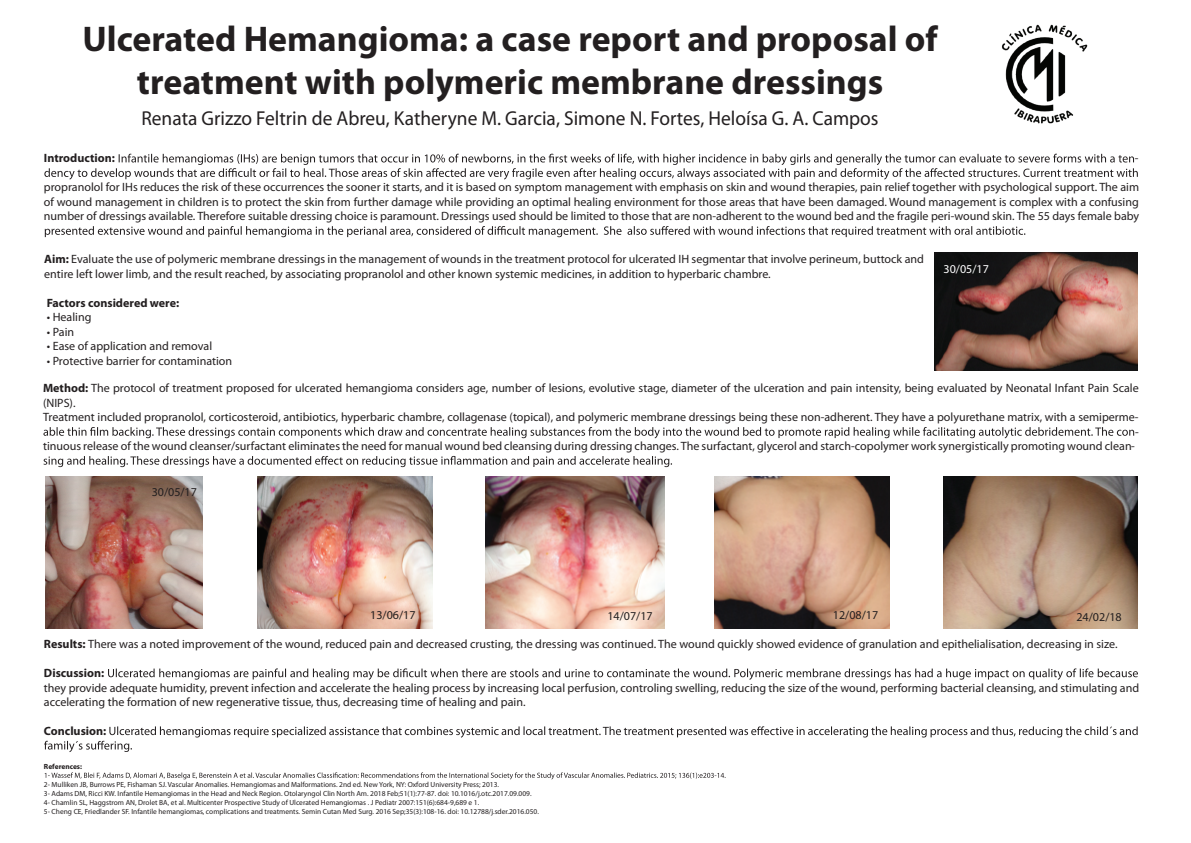
<style>
.page{position:relative;width:1191px;height:843px;background:#fff}
.page>*{position:absolute;margin:0;border:0;box-sizing:border-box;transform-origin:0 0}
.t1{font:700 35.8px/42.9px "Myriad Pro";color:#231f20;text-align:center}
.t2{font:20.2px "Myriad Pro";color:#231f20;scale:.96 1}
.t3{font:12px/14.5px "Myriad Pro";color:#231f20}
.t4{font:700 12px "Myriad Pro";color:#231f20}
.t5{font:12px "Myriad Pro";color:#fff}
.t6{font:7.4px/8.9px "Myriad Pro";color:#231f20}
.t7{font:700 7.4px "Myriad Pro";color:#231f20}
.s1{font-weight:700}
</style>
<div class="page">
<img style="left:1002px;top:24px;width:86px;height:100px">
<svg style="left:44px;top:154px;width:1093px;height:25px"></svg>
<svg style="left:45px;top:226px;width:980px;height:11px"></svg>
<svg style="left:43px;top:427px;width:1091px;height:11px"></svg>
<svg style="left:43px;top:455px;width:629px;height:12px"></svg>
<svg style="left:108px;top:668px;width:1030px;height:11px"></svg>
<svg style="left:44px;top:726px;width:1093px;height:25px"></svg>
<svg style="left:45px;top:772px;width:680px;height:7px"></svg>
<img style="left:934px;top:252px;width:203px;height:118px">
<img style="left:45px;top:476px;width:158px;height:152px">
<img style="left:258px;top:476px;width:175px;height:152px">
<img style="left:485px;top:476px;width:179px;height:152px">
<img style="left:714px;top:476px;width:175px;height:152px">
<img style="left:943px;top:476px;width:194px;height:152px">
<h1 class="t1" style="left:82px;top:17px;width:856px">Ulcerated Hemangioma: a case report and proposal of treatment with polymeric membrane dressings</h1>
<h2 class="t2" style="left:141px;top:106px;width:769px">Renata Grizzo Feltrin de Abreu, Katheryne M. Garcia, Simone N. Fortes, Heloísa G. A. Campos</h2>
<p class="t4" style="left:44px;top:150px;width:73px">Introduction:</p>
<p class="t3" style="left:1134px;top:151px;width:5px">-</p>
<p class="t3" style="left:44px;top:180px;width:1096px;text-align:justify">propranolol for IHs reduces the risk of these occurrences the sooner it starts, and it is based on symptom management with emphasis on skin and wound therapies, pain relief together with psychological support. The aim of wound management in children is to protect the skin from further damage while providing an optimal healing environment for those areas that have been damaged. Wound management is complex with a confusing number of dressings available. Therefore suitable dressing choice is paramount. Dressings used should be limited to those that are non-adherent to the wound bed and the fragile peri-wound skin. The 55 days female baby</p>
<p class="t3" style="left:44px;top:252px;width:881px"><span class="s1">Aim:</span> Evaluate the use of polymeric membrane dressings in the management of wounds in the treatment protocol for ulcerated IH segmentar that involve perineum, buttock and entire left lower limb, and the result reached, by associating propranolol and other known systemic medicines, in addition to hyperbaric chambre.</p>
<p class="t4" style="left:47px;top:295px;width:134px">Factors considered were:</p>
<p class="t3" style="left:47px;top:310px;width:46px">• Healing</p>
<p class="t3" style="left:47px;top:324px;width:29px">• Pain</p>
<p class="t3" style="left:47px;top:338px;width:167px">• Ease of application and removal</p>
<p class="t3" style="left:47px;top:353px;width:187px">• Protective barrier for contamination</p>
<p class="t3" style="left:43px;top:380px;width:1097px"><span class="s1">Method:</span> The protocol of treatment proposed for ulcerated hemangioma considers age, number of lesions, evolutive stage, diameter of the ulceration and pain intensity, being evaluated by Neonatal Infant Pain Scale</p>
<p class="t3" style="left:43px;top:395px;width:34px">(NIPS).</p>
<p class="t3" style="left:43px;top:409px;width:1097px">Treatment included propranolol, corticosteroid, antibiotics, hyperbaric chambre, collagenase (topical), and polymeric membrane dressings being these non-adherent. They have a polyurethane matrix, with a semiperme-</p>
<p class="t3" style="left:1135px;top:424px;width:5px">-</p>
<p class="t3" style="left:43px;top:438px;width:1093px">tinuous release of the wound cleanser/surfactant eliminates the need for manual wound bed cleansing during dressing changes. The surfactant, glycerol and starch-copolymer work synergistically promoting wound clean-</p>
<p class="t5" style="left:943px;top:261px;width:47px">30/05/17</p>
<p class="t3" style="left:152px;top:484px;width:47px">30/05/17</p>
<p class="t3" style="left:370px;top:607px;width:47px">13/06/17</p>
<p class="t3" style="left:607px;top:608px;width:47px">14/07/17</p>
<p class="t3" style="left:833px;top:607px;width:47px">12/08/17</p>
<p class="t3" style="left:1076px;top:609px;width:47px">24/02/18</p>
<p class="t3" style="left:44px;top:636px;width:1075px"><span class="s1">Results:</span> There was a noted improvement of the wound, reduced pain and decreased crusting, the dressing was continued. The wound quickly showed evidence of granulation and epithelialisation, decreasing in size.</p>
<p class="t4" style="left:44px;top:665px;width:62px">Discussion:</p>
<p class="t3" style="left:44px;top:679px;width:1096px">they provide adequate humidity, prevent infection and accelerate the healing process by increasing local perfusion, controling swelling, reducing the size of the wound, performing bacterial cleansing, and stimulating and accelerating the formation of new regenerative tissue, thus, decreasing time of healing and pain.</p>
<p class="t4" style="left:44px;top:722px;width:64px">Conclusion:</p>
<p class="t7" style="left:44px;top:761px;width:40px">References:</p>
<p class="t6" style="left:44px;top:779px;width:496px">2- Mulliken JB, Burrows PE, Fishaman SJ. Vascular Anomalies. Hemangiomas and Malformations. 2nd ed. New York, NY: Oxford University Press; 2013.<br>3- Adams DM, Ricci KW. Infantile Hemangiomas in the Head and Neck Region. Otolaryngol Clin North Am. 2018 Feb;51(1):77-87. doi: 10.1016/j.otc.2017.09.009.<br>4- Chamlin SL, Haggstrom AN, Drolet BA, et al. Multicenter Prospective Study of Ulcerated Hemangiomas . J Pediatr 2007:151(6):684-9,689 e 1.<br>5- Cheng CE, Friedlander SF. Infantile hemangiomas, complications and treatments. Semin Cutan Med Surg. 2016 Sep;35(3):108-16. doi: 10.12788/j.sder.2016.050.</p>
</div>
